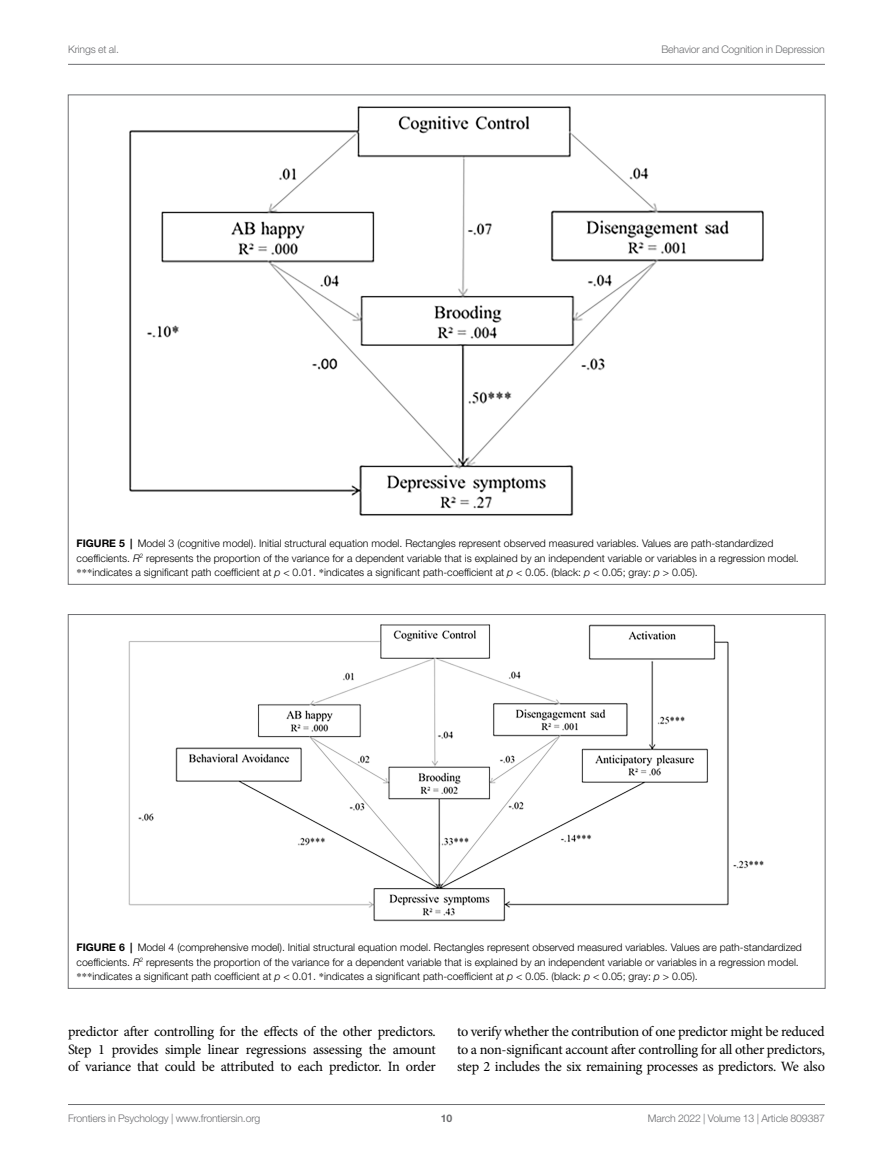
<style>
.page{position:relative;width:893px;height:1170px;background:#fff}
.page>*{position:absolute;margin:0;border:0;box-sizing:border-box;transform-origin:0 0}
.TEXT_FLUSH{font:14.25px/17.2px "Minion Pro";letter-spacing:-.02em;color:#000;text-align:justify}
.FIG_LEG{font:300 10.5px/14.2px "Helvetica Neue LT Std";color:#000}
.t1{font:300 10.5px "Helvetica Neue LT Std";letter-spacing:-.015em;color:#6d6e71}
.t2{font:700 10.5px "Helvetica Neue LT Std";color:#6d6e71}
.s1{font-weight:700}
.s2{font-style:italic}
.s3{font-family:"STIX General";font-weight:400}
</style>
<div class="page">
<hr style="left:68px;top:64px;width:757px;height:1px;background:#6d6e71">
<hr style="left:68px;top:1104px;width:757px;height:1px;background:#6d6e71">
<img style="left:129px;top:106px;width:635px;height:410px">
<img style="left:128px;top:624px;width:636px;height:298px">
<p class="t1" style="left:68px;top:42px;width:52px">Krings et al.</p>
<p class="t1" style="left:661px;top:42px;width:165px">Behavior and Cognition in Depression</p>
<p class="FIG_LEG" style="left:77px;top:536px;width:724px"><span class="s1">FIGURE 5 |</span> Model 3 (cognitive model). Initial structural equation model. Rectangles represent observed measured variables. Values are path-standardized coefficients. <span class="s2">R</span><sup>2</sup> represents the proportion of the variance for a dependent variable that is explained by an independent variable or variables in a regression model. <span class="s3">***</span>indicates a significant path coefficient at <span class="s2">p</span> &lt; 0.01. <span class="s3">*</span>indicates a significant path-coefficient at <span class="s2">p</span> &lt; 0.05. (black: <span class="s2">p</span> &lt; 0.05; gray: <span class="s2">p</span> &gt; 0.05).</p>
<p class="FIG_LEG" style="left:77px;top:940px;width:727px"><span class="s1">FIGURE 6 |</span> Model 4 (comprehensive model). Initial structural equation model. Rectangles represent observed measured variables. Values are path-standardized coefficients. <span class="s2">R</span><sup>2</sup> represents the proportion of the variance for a dependent variable that is explained by an independent variable or variables in a regression model. <span class="s3">***</span>indicates a significant path coefficient at <span class="s2">p</span> &lt; 0.01. <span class="s3">*</span>indicates a significant path-coefficient at <span class="s2">p</span> &lt; 0.05. (black: <span class="s2">p</span> &lt; 0.05; gray: <span class="s2">p</span> &gt; 0.05).</p>
<p class="TEXT_FLUSH" style="left:68px;top:1023px;width:369px">predictor after controlling for the effects of the other predictors.<br>Step 1 provides simple linear regressions assessing the amount of variance that could be attributed to each predictor. In order</p>
<p class="TEXT_FLUSH" style="left:457px;top:1023px;width:369px">to verify whether the contribution of one predictor might be reduced to a non-significant account after controlling for all other predictors, step 2 includes the six remaining processes as predictors. We also</p>
<p class="t1" style="left:68px;top:1111px;width:194px">Frontiers in Psychology | www.frontiersin.org</p>
<p class="t2" style="left:441px;top:1111px;width:13px">10</p>
<p class="t1" style="left:648px;top:1111px;width:178px">March 2022 | Volume 13 | Article 809387</p>
</div>
